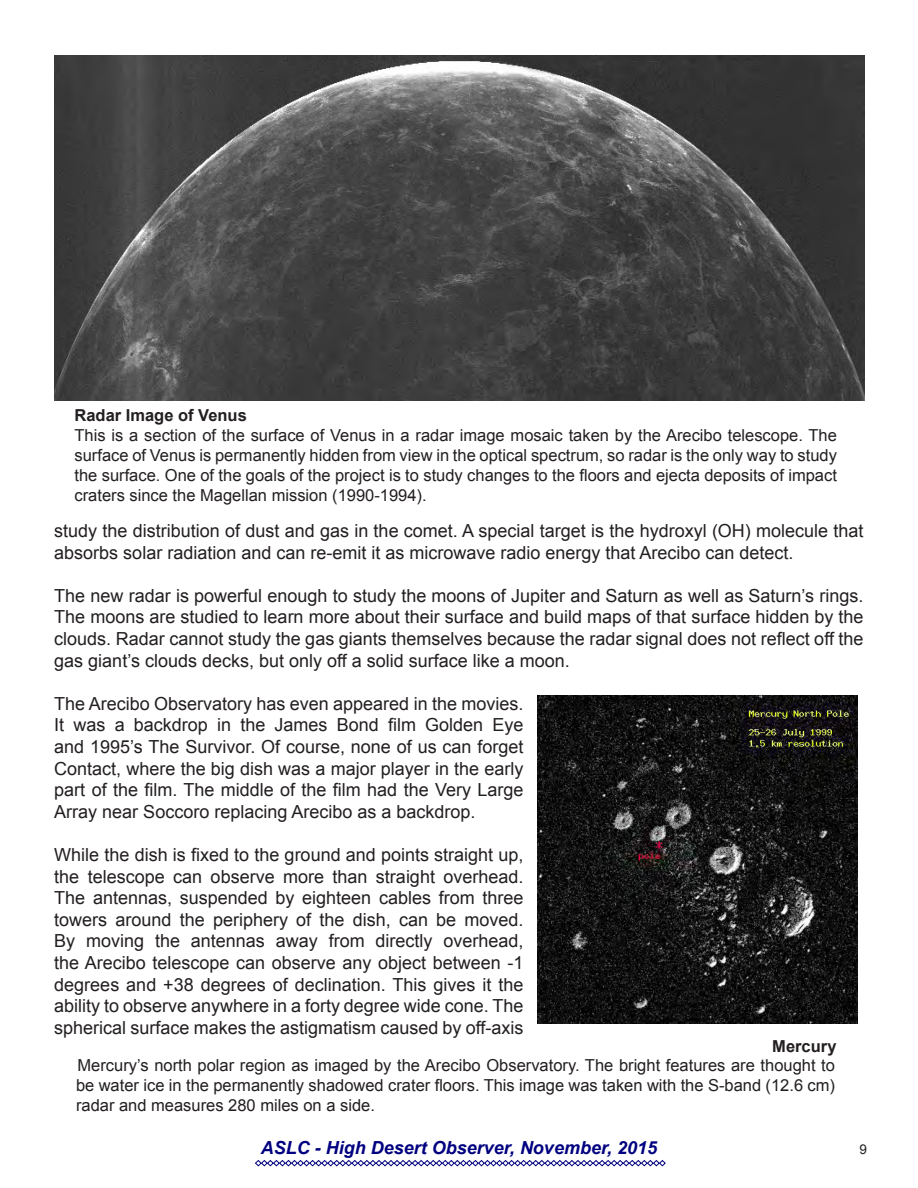
<style>
.page{position:relative;width:918px;height:1188px;background:#fff}
.page>*{position:absolute;margin:0;border:0;box-sizing:border-box;transform-origin:0 0}
.t1{font:18px/21.6px "Arial";color:#231f20;text-align:justify}
.t2{font:italic 700 18px "Arial";color:#000080}
.t3{font:16.5px/19.8px "Arial";color:#231f20;text-align:justify}
.t4{font:700 16.5px "Arial";color:#231f20}
.t5{font:13.5px "Arial";color:#231f20}
</style>
<div class="page">
<svg style="left:255px;top:1160px;width:411px;height:7px"></svg>
<img style="left:537px;top:695px;width:321px;height:328px">
<img style="left:54px;top:55px;width:810px;height:346px">
<p class="t4" style="left:75px;top:405px;width:174px">Radar Image of Venus</p>
<p class="t3" style="left:75px;top:426px;width:764px">This is a section of the surface of Venus in a radar image mosaic taken by the Arecibo telescope. The surface of Venus is permanently hidden from view in the optical spectrum, so radar is the only way to study the surface. One of the goals of the project is to study changes to the floors and ejecta deposits of impact craters since the Magellan mission (1990-1994).</p>
<p class="t1" style="left:54px;top:520px;width:811px">study the distribution of dust and gas in the comet. A special target is the hydroxyl (OH) molecule that absorbs solar radiation and can re-emit it as microwave radio energy that Arecibo can detect.</p>
<p class="t1" style="left:54px;top:585px;width:811px">The new radar is powerful enough to study the moons of Jupiter and Saturn as well as Saturn’s rings.<br>The moons are studied to learn more about their surface and build maps of that surface hidden by the clouds. Radar cannot study the gas giants themselves because the radar signal does not reflect off the gas giant’s clouds decks, but only off a solid surface like a moon.</p>
<p class="t1" style="left:54px;top:693px;width:471px">The Arecibo Observatory has even appeared in the movies.<br>It was a backdrop in the James Bond film Golden Eye and 1995’s The Survivor. Of course, none of us can forget Contact, where the big dish was a major player in the early part of the film. The middle of the film had the Very Large Array near Soccoro replacing Arecibo as a backdrop.</p>
<p class="t1" style="left:54px;top:844px;width:471px">While the dish is fixed to the ground and points straight up, the telescope can observe more than straight overhead.<br>The antennas, suspended by eighteen cables from three towers around the periphery of the dish, can be moved.<br>By moving the antennas away from directly overhead, the Arecibo telescope can observe any object between -1 degrees and +38 degrees of declination. This gives it the ability to observe anywhere in a forty degree wide cone. The spherical surface makes the astigmatism caused by off-axis</p>
<p class="t4" style="left:772px;top:1035px;width:66px">Mercury</p>
<p class="t3" style="left:76px;top:1056px;width:761px">Mercury’s north polar region as imaged by the Arecibo Observatory. The bright features are thought to be water ice in the permanently shadowed crater floors. This image was taken with the S-band (12.6 cm) radar and measures 280 miles on a side.</p>
<p class="t2" style="left:261px;top:1136px;width:398px">ASLC - High Desert Observer, November, 2015</p>
<p class="t5" style="left:860px;top:1140px;width:9px">9</p>
</div>
